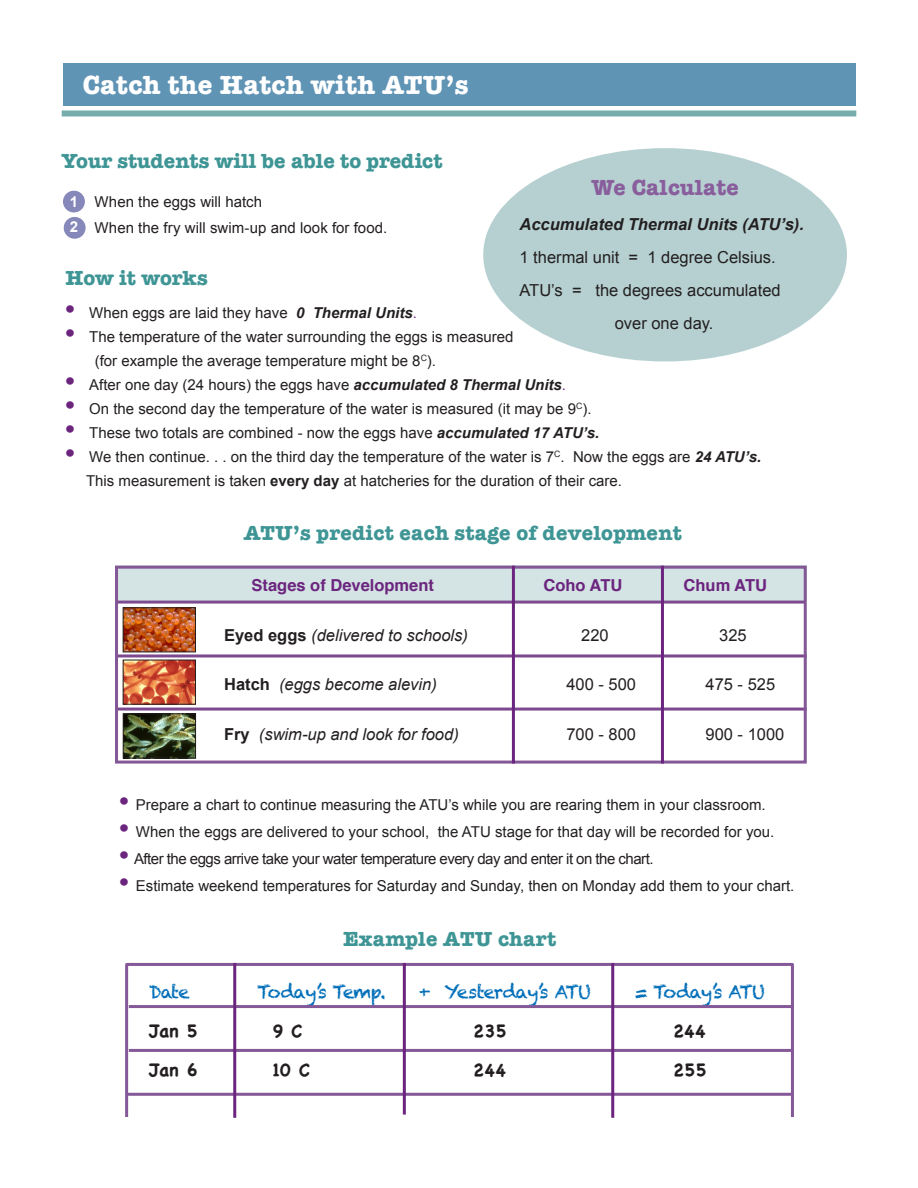
<style>
.page{position:relative;width:918px;height:1188px;background:#fff}
.page>*{position:absolute;margin:0;border:0;box-sizing:border-box;transform-origin:0 0}
.t1{font:700 27px "American Typewriter";letter-spacing:.01em;color:#fff}
.t2{font:700 22.5px "American Typewriter";letter-spacing:.01em;color:#895e9c}
.t3{font:700 21px "American Typewriter";letter-spacing:.01em;color:#3f9595}
.t4{font:700 18.15px "Chalkboard";color:#231f20}
.t5{font:18px "Chalkduster";letter-spacing:-.05em;color:#006eb9}
.t6{font:16.5px "Arial";color:#231f20}
.t7{font:italic 16.5px "Arial";color:#231f20}
.t8{font:700 16.5px "Helvetica";color:#6b257e}
.t9{font:italic 700 16.5px "Arial";color:#231f20}
.t10{font:15px "Arial";color:#231f20}
.t11{font:15px "Arial";letter-spacing:-.035em;color:#231f20}
.t12{font:700 15px "Arial";color:#fff}
.s1{font-weight:700;font-size:26.25px;color:#6b257e}
.s2{font-weight:700;font-style:italic}
.s3{color:#6b257e}
.s4{font-weight:700}
.s5{font-weight:700;font-style:normal}
</style>
<div class="page">
<div style="left:483px;top:148px;width:364px;height:213px;background:#b6d0d1;border-radius:50%"></div>
<div style="left:63px;top:64px;width:793px;height:42px;background:#6094b5"></div>
<div style="left:62px;top:110px;width:794px;height:6px;background:#77acad"></div>
<hr style="left:115px;top:654px;width:692px;height:3px;background:#7c498f">
<hr style="left:115px;top:708px;width:692px;height:3px;background:#7c498f">
<div style="left:115px;top:566px;width:692px;height:36px;background:#d4e3e4"></div>
<img style="left:125px;top:610px;width:69px;height:40px">
<div style="left:123px;top:608px;width:73px;height:44px;border:1px solid #231f20"></div>
<img style="left:125px;top:662px;width:69px;height:40px">
<img style="left:125px;top:716px;width:69px;height:40px">
<div style="left:123px;top:714px;width:73px;height:44px;border:1px solid #231f20"></div>
<div style="left:125px;top:963px;width:669px;height:161px;border:3px solid #855898"></div>
<hr style="left:129px;top:1005px;width:665px;height:3px;background:#855898">
<hr style="left:129px;top:1049px;width:665px;height:3px;background:#855898">
<hr style="left:127px;top:1093px;width:665px;height:3px;background:#855898">
<div style="left:115px;top:1118px;width:679px;height:16px;background:#fff"></div>
<div style="left:115px;top:566px;width:692px;height:198px;border:3px solid #845797"></div>
<hr style="left:117px;top:601px;width:688px;height:3px;background:#7d4b90">
<hr style="left:512px;top:566px;width:3px;height:198px;background:#6b257e">
<hr style="left:661px;top:566px;width:3px;height:198px;background:#6b257e">
<hr style="left:233px;top:963px;width:3px;height:155px;background:#6b257e">
<hr style="left:403px;top:963px;width:3px;height:152px;background:#6b257e">
<hr style="left:611px;top:963px;width:3px;height:155px;background:#6b257e">
<div style="left:62px;top:190px;width:24px;height:23px;background:#8688ba;border-radius:50%"></div>
<div style="left:62px;top:189px;width:24px;height:25px;border:1px solid #fff;border-radius:50%"></div>
<div style="left:63px;top:216px;width:23px;height:23px;background:#8688ba;border-radius:50%"></div>
<div style="left:62px;top:216px;width:25px;height:24px;border:1px solid #fff;border-radius:50%"></div>
<p class="t1" style="left:83px;top:62px;width:387px">Catch the Hatch with ATU’s</p>
<p class="t3" style="left:62px;top:142px;width:382px">Your students will be able to predict</p>
<p class="t2" style="left:591px;top:168px;width:149px">We Calculate</p>
<p class="t12" style="left:70px;top:192px;width:10px">1</p>
<p class="t12" style="left:70px;top:216px;width:10px">2</p>
<p class="t10" style="left:95px;top:192px;width:169px">When the eggs will hatch</p>
<p class="t10" style="left:95px;top:218px;width:294px">When the fry will swim-up and look for food.</p>
<p class="t3" style="left:65px;top:260px;width:144px">How it works</p>
<p class="t10" style="left:65px;top:303px;width:353px"><span class="s1">•</span> When eggs are laid they have <span class="s2">0 Thermal Units</span><span class="s3">.</span></p>
<p class="t10" style="left:65px;top:327px;width:450px"><span class="s1">•</span> The temperature of the water surrounding the eggs is measured</p>
<p class="t10" style="left:95px;top:351px;width:343px">(for example the average temperature might be 8<sup>C</sup>).</p>
<p class="t10" style="left:65px;top:375px;width:502px"><span class="s1">•</span> After one day (24 hours) the eggs have <span class="s2">accumulated 8 Thermal Units</span><span class="s3">.</span></p>
<p class="t10" style="left:65px;top:399px;width:528px"><span class="s1">•</span> On the second day the temperature of the water is measured (it may be 9<sup>C</sup>).</p>
<p class="t10" style="left:65px;top:423px;width:535px"><span class="s1">•</span> These two totals are combined - now the eggs have <span class="s2">accumulated 17 ATU’s.</span></p>
<p class="t10" style="left:65px;top:447px;width:697px"><span class="s1">•</span> We then continue. . . on the third day the temperature of the water is 7<sup>C</sup>. Now the eggs are <span class="s2">24 ATU’s.</span></p>
<p class="t10" style="left:86px;top:471px;width:538px">This measurement is taken <span class="s4">every day</span> at hatcheries for the duration of their care.</p>
<p class="t3" style="left:244px;top:515px;width:440px">ATU’s predict each stage of development</p>
<p class="t9" style="left:519px;top:214px;width:286px">Accumulated Thermal Units (ATU’s).</p>
<p class="t6" style="left:519px;top:247px;width:258px">1 thermal unit = 1 degree Celsius.</p>
<p class="t6" style="left:519px;top:280px;width:263px">ATU’s = the degrees accumulated</p>
<p class="t6" style="left:615px;top:313px;width:100px">over one day.</p>
<p class="t8" style="left:252px;top:572px;width:184px">Stages of Development</p>
<p class="t8" style="left:544px;top:572px;width:80px">Coho ATU</p>
<p class="t8" style="left:684px;top:572px;width:85px">Chum ATU</p>
<p class="t7" style="left:224px;top:624px;width:245px"><span class="s5">Eyed eggs</span> (delivered to schools)</p>
<p class="t6" style="left:581px;top:624px;width:29px">220</p>
<p class="t6" style="left:719px;top:624px;width:29px">325</p>
<p class="t7" style="left:224px;top:674px;width:214px"><span class="s5">Hatch</span> (eggs become alevin)</p>
<p class="t6" style="left:566px;top:674px;width:71px">400 - 500</p>
<p class="t6" style="left:706px;top:674px;width:71px">475 - 525</p>
<p class="t7" style="left:224px;top:723px;width:236px"><span class="s5">Fry</span> (swim-up and look for food)</p>
<p class="t6" style="left:566px;top:723px;width:71px">700 - 800</p>
<p class="t6" style="left:705px;top:723px;width:80px">900 - 1000</p>
<p class="t10" style="left:119px;top:795px;width:648px"><span class="s1">•</span> Prepare a chart to continue measuring the ATU’s while you are rearing them in your classroom.</p>
<p class="t10" style="left:119px;top:822px;width:656px"><span class="s1">•</span> When the eggs are delivered to your school, the ATU stage for that day will be recorded for you.</p>
<p class="t11" style="left:119px;top:849px;width:536px"><span class="s1">•</span> After the eggs arrive take your water temperature every day and enter it on the chart.</p>
<p class="t10" style="left:119px;top:876px;width:676px"><span class="s1">•</span> Estimate weekend temperatures for Saturday and Sunday, then on Monday add them to your chart.</p>
<p class="t3" style="left:343px;top:920px;width:215px">Example ATU chart</p>
<p class="t5" style="left:149px;top:981px;width:42px">Date</p>
<p class="t5" style="left:257px;top:981px;width:130px">Today’s Temp.</p>
<p class="t5" style="left:419px;top:981px;width:173px">+ Yesterday’s ATU</p>
<p class="t5" style="left:635px;top:981px;width:131px">= Today’s ATU</p>
<p class="t4" style="left:149px;top:1020px;width:50px">Jan 5</p>
<p class="t4" style="left:272px;top:1020px;width:31px">9 C</p>
<p class="t4" style="left:473px;top:1020px;width:35px">235</p>
<p class="t4" style="left:673px;top:1020px;width:35px">244</p>
<p class="t4" style="left:149px;top:1059px;width:50px">Jan 6</p>
<p class="t4" style="left:272px;top:1059px;width:39px">10 C</p>
<p class="t4" style="left:473px;top:1059px;width:35px">244</p>
<p class="t4" style="left:673px;top:1059px;width:35px">255</p>
</div>
